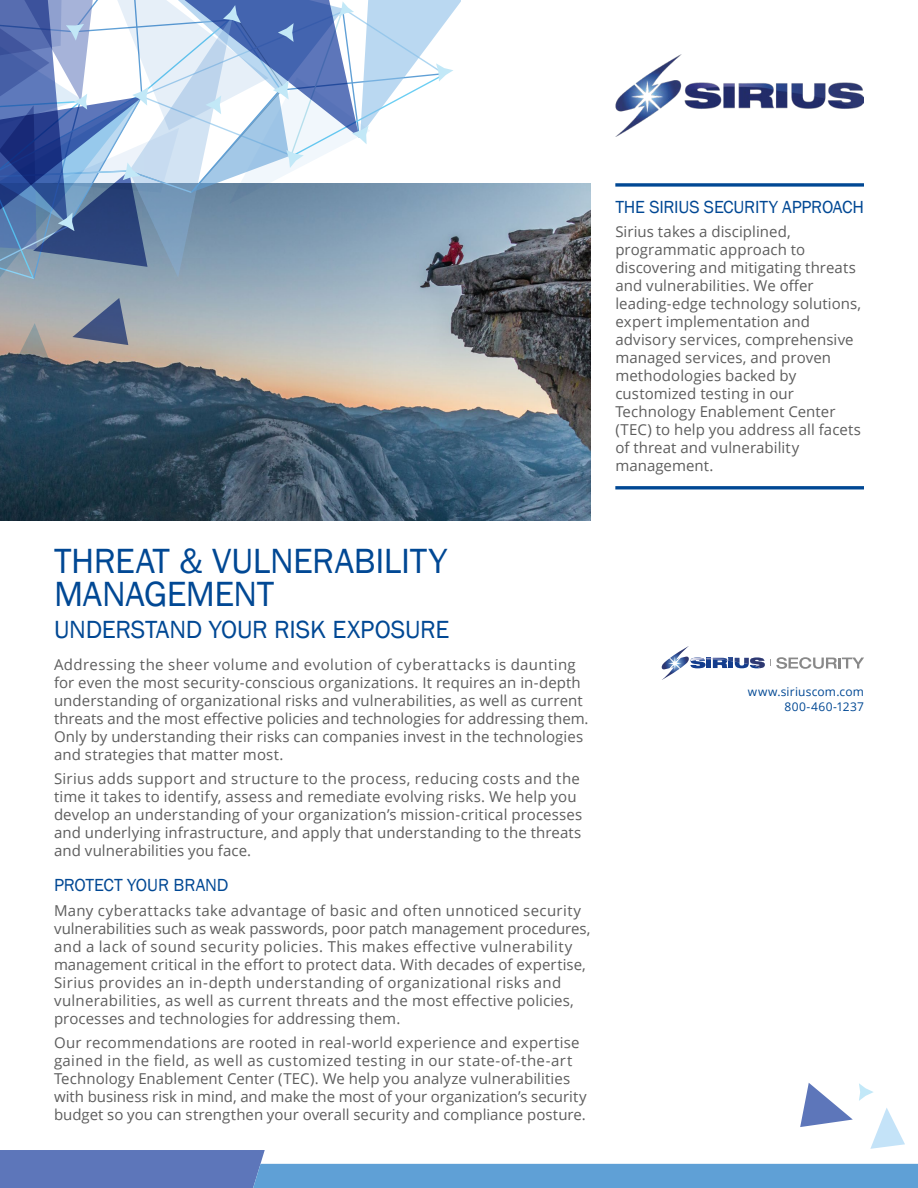
<style>
.page{position:relative;width:918px;height:1188px;background:#fff}
.page>*{position:absolute;margin:0;border:0;box-sizing:border-box;transform-origin:0 0}
.Collateral_headline{font:36px/33px "Franklin Gothic";letter-spacing:-.01em;color:#014894}
.Collateral_subhead{font:25.5px "Franklin Gothic";letter-spacing:-.01em;color:#014894}
.Body_subhead{font:18px "Franklin Gothic";letter-spacing:-.01em;color:#014894}
.Body_copy{font:15px/18px "Open Sans";letter-spacing:.005em;color:#5d5d5d}
.URL_and_phone{font:12px "Open Sans";letter-spacing:.015em;color:#014894}
</style>
<div class="page">
<svg style="left:0;top:1083px;width:918px;height:105px"></svg>
<img style="left:0;top:183px;width:591px;height:338px">
<hr style="left:615px;top:486px;width:249px;height:3px;background:#014894">
<svg style="left:615px;top:183px;width:249px;height:4px"></svg>
<svg style="left:661px;top:646px;width:203px;height:34px"></svg>
<svg style="left:72px;top:298px;width:56px;height:47px;background:#768199"></svg>
<svg style="left:15px;top:323px;width:37px;height:44px;background:#8b8a89"></svg>
<svg style="left:0;top:0;width:461px;height:279px"></svg>
<img style="left:615px;top:54px;width:249px;height:82px">
<p class="Body_subhead" style="left:615px;top:196px;width:250px">THE SIRIUS SECURITY APPROACH</p>
<p class="Body_copy" style="left:615px;top:223px;width:247px">Sirius takes a disciplined, programmatic approach to discovering and mitigating threats and vulnerabilities. We offer leading-edge technology solutions, expert implementation and advisory services, comprehensive managed services, and proven methodologies backed by customized testing in our<br>Technology Enablement Center (TEC) to help you address all facets of threat and vulnerability management.</p>
<p class="Collateral_headline" style="left:54px;top:545px;width:395px">THREAT &amp; VULNERABILITY<br>MANAGEMENT</p>
<p class="Collateral_subhead" style="left:54px;top:614px;width:397px">UNDERSTAND YOUR RISK EXPOSURE</p>
<p class="Body_copy" style="left:54px;top:655px;width:536px">Addressing the sheer volume and evolution of cyberattacks is daunting for even the most security-conscious organizations. It requires an in-depth understanding of organizational risks and vulnerabilities, as well as current threats and the most effective policies and technologies for addressing them.<br>Only by understanding their risks can companies invest in the technologies and strategies that matter most.</p>
<p class="Body_copy" style="left:54px;top:769px;width:530px">Sirius adds support and structure to the process, reducing costs and the time it takes to identify, assess and remediate evolving risks. We help you develop an understanding of your organization’s mission-critical processes and underlying infrastructure, and apply that understanding to the threats and vulnerabilities you face.</p>
<p class="Body_subhead" style="left:54px;top:874px;width:176px">PROTECT YOUR BRAND</p>
<p class="Body_copy" style="left:54px;top:901px;width:538px">Many cyberattacks take advantage of basic and often unnoticed security vulnerabilities such as weak passwords, poor patch management procedures, and a lack of sound security policies. This makes effective vulnerability management critical in the effort to protect data. With decades of expertise, Sirius provides an in-depth understanding of organizational risks and vulnerabilities, as well as current threats and the most effective policies, processes and technologies for addressing them.</p>
<p class="Body_copy" style="left:54px;top:1033px;width:534px">Our recommendations are rooted in real-world experience and expertise gained in the field, as well as customized testing in our state-of-the-art Technology Enablement Center (TEC). We help you analyze vulnerabilities with business risk in mind, and make the most of your organization’s security budget so you can strengthen your overall security and compliance posture.</p>
<p class="URL_and_phone" style="left:748px;top:683px;width:118px">www.siriuscom.com</p>
<p class="URL_and_phone" style="left:785px;top:698px;width:81px">800-460-1237</p>
</div>
